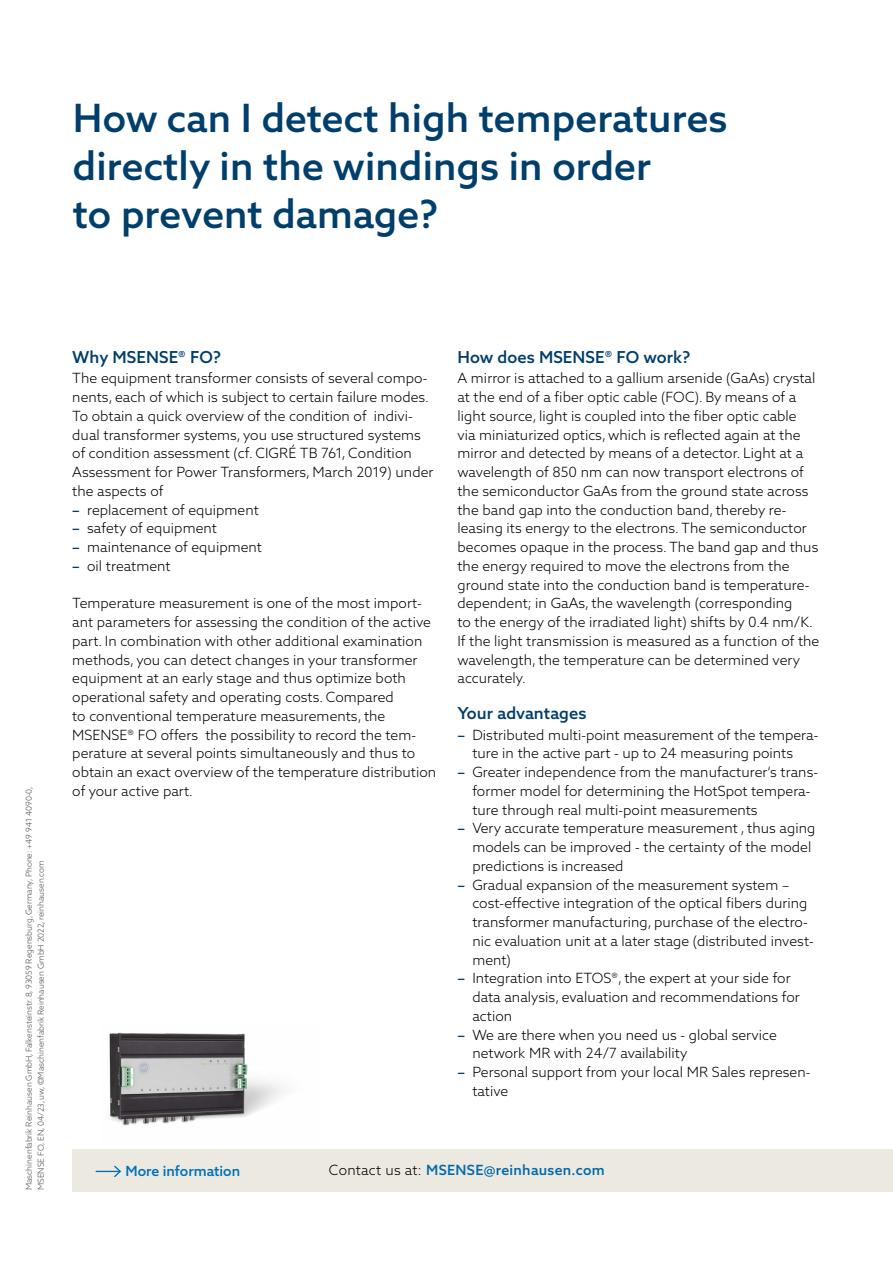
<style>
.page{position:relative;width:893px;height:1263px;background:#fff}
.page>*{position:absolute;margin:0;border:0;box-sizing:border-box;transform-origin:0 0}
.Headline_Azo_Medium{font:500 39px/48px "Azo Sans 2";letter-spacing:.005em;color:#003e6b}
.Subheadline_Azo_Medi{font:500 16.5px "Azo Sans 2";letter-spacing:.005em;color:#003e6b}
.Copy_Azo_Light_black{font:300 14.1px/18.8px "Azo Sans 2";letter-spacing:.005em;color:#000}
.Copy_Azo_Light_black-2{font:500 14.1px "Azo Sans 2";letter-spacing:.02em;color:#0069ac}
.t1{font:500 14.1px "Azo Sans 2";color:#0071b8}
.Onepager_Impressum_A{font:300 8.25px "Azo Sans 2";color:#494949}
.s1{font-weight:500;color:#003e6b}
.s2{font-weight:300;color:#000}
</style>
<div class="page">
<img style="left:109px;top:1032px;width:174px;height:94px">
<div style="left:72px;top:1149px;width:820px;height:42px;background:#ece9e1"></div>
<svg style="left:96px;top:1165px;width:25px;height:13px"></svg>
<p class="Headline_Azo_Medium" style="left:73px;top:94px;width:656px">How can I detect high temperatures directly in the windings in order<br>to prevent damage?</p>
<p class="Onepager_Impressum_A" style="left:24px;top:1190px;width:405px;rotate:-90deg">Maschinenfabrik Reinhausen GmbH, Falkensteinstr. 8, 93059 Regensburg, Germany, Phone: +49 941 4090-0,</p>
<p class="Onepager_Impressum_A" style="left:36px;top:1190px;width:331px;rotate:-90deg">MSENSE FO, EN, 04/23, uw, ©Maschinenfabrik Reinhausen GmbH 2022, reinhausen.com</p>
<p class="Subheadline_Azo_Medi" style="left:72px;top:347px;width:150px">Why MSENSE® FO?</p>
<p class="Copy_Azo_Light_black" style="left:72px;top:369px;width:363px">The equipment transformer consists of several compo&shy;nents, each of which is subject to certain failure modes.<br>To obtain a quick overview of the condition of indivi&shy;dual transformer systems, you use structured systems of condition assessment (cf. CIGRÉ TB 761, Condition Assessment for Power Transformers, March 2019) under the aspects of</p>
<p class="Copy_Azo_Light_black" style="left:72px;top:500px;width:188px"><span class="s1">–</span> replacement of equipment</p>
<p class="Copy_Azo_Light_black" style="left:72px;top:519px;width:146px"><span class="s1">–</span> safety of equipment</p>
<p class="Copy_Azo_Light_black" style="left:72px;top:538px;width:191px"><span class="s1">–</span> maintenance of equipment</p>
<p class="Copy_Azo_Light_black" style="left:72px;top:556px;width:100px"><span class="s1">–</span> oil treatment</p>
<p class="Copy_Azo_Light_black" style="left:72px;top:594px;width:365px">Temperature measurement is one of the most import&shy;ant parameters for assessing the condition of the active part. In combination with other additional examination methods, you can detect changes in your transformer equipment at an early stage and thus optimize both operational safety and operating costs. Compared<br>to conventional temperature measurements, the MSENSE® FO offers the possibility to record the tem&shy;perature at several points simultaneously and thus to obtain an exact overview of the temperature distribution of your active part.</p>
<p class="Subheadline_Azo_Medi" style="left:457px;top:347px;width:234px">How does MSENSE® FO work?</p>
<p class="Copy_Azo_Light_black" style="left:457px;top:369px;width:363px">A mirror is attached to a gallium arsenide (GaAs) crystal at the end of a fiber optic cable (FOC). By means of a light source, light is coupled into the fiber optic cable<br>via miniaturized optics, which is reflected again at the mirror and detected by means of a detector. Light at a wavelength of 850 nm can now transport electrons of the semiconductor GaAs from the ground state across the band gap into the conduction band, thereby re&shy;leasing its energy to the electrons. The semiconductor becomes opaque in the process. The band gap and thus the energy required to move the electrons from the ground state into the conduction band is temperature&shy;dependent; in GaAs, the wavelength (corresponding<br>to the energy of the irradiated light) shifts by 0.4 nm/K.<br>If the light transmission is measured as a function of the wavelength, the temperature can be determined very accurately.</p>
<p class="Subheadline_Azo_Medi" style="left:457px;top:703px;width:130px">Your advantages</p>
<p class="Copy_Azo_Light_black" style="left:472px;top:725px;width:347px;text-indent:-15px"><span class="s1">–</span> Distributed multi-point measurement of the tempera&shy;ture in the active part - up to 24 measuring points</p>
<p class="Copy_Azo_Light_black" style="left:472px;top:763px;width:347px;text-indent:-15px"><span class="s1">–</span> Greater independence from the manufacturer‘s trans&shy;former model for determining the HotSpot tempera&shy;ture through real multi-point measurements</p>
<p class="Copy_Azo_Light_black" style="left:472px;top:819px;width:344px;text-indent:-15px"><span class="s1">–</span> Very accurate temperature measurement , thus aging models can be improved - the certainty of the model predictions is increased</p>
<p class="Copy_Azo_Light_black" style="left:472px;top:875px;width:343px;text-indent:-15px"><span class="s1">–</span> Gradual expansion of the measurement system – cost-effective integration of the optical fibers during transformer manufacturing, purchase of the electro&shy;nic evaluation unit at a later stage (distributed invest&shy;ment)</p>
<p class="Copy_Azo_Light_black" style="left:472px;top:969px;width:329px;text-indent:-15px"><span class="s1">–</span> Integration into ETOS®, the expert at your side for data analysis, evaluation and recommendations for action</p>
<p class="Copy_Azo_Light_black" style="left:472px;top:1025px;width:306px;text-indent:-15px"><span class="s1">–</span> We are there when you need us - global service network MR with 24/7 availability</p>
<p class="Copy_Azo_Light_black" style="left:472px;top:1063px;width:340px;text-indent:-15px"><span class="s1">–</span> Personal support from your local MR Sales represen&shy;tative</p>
<p class="t1" style="left:126px;top:1162px;width:116px">More information</p>
<p class="Copy_Azo_Light_black-2" style="left:329px;top:1161px;width:277px"><span class="s2">Contact us at:</span> MSENSE@reinhausen.com</p>
</div>
